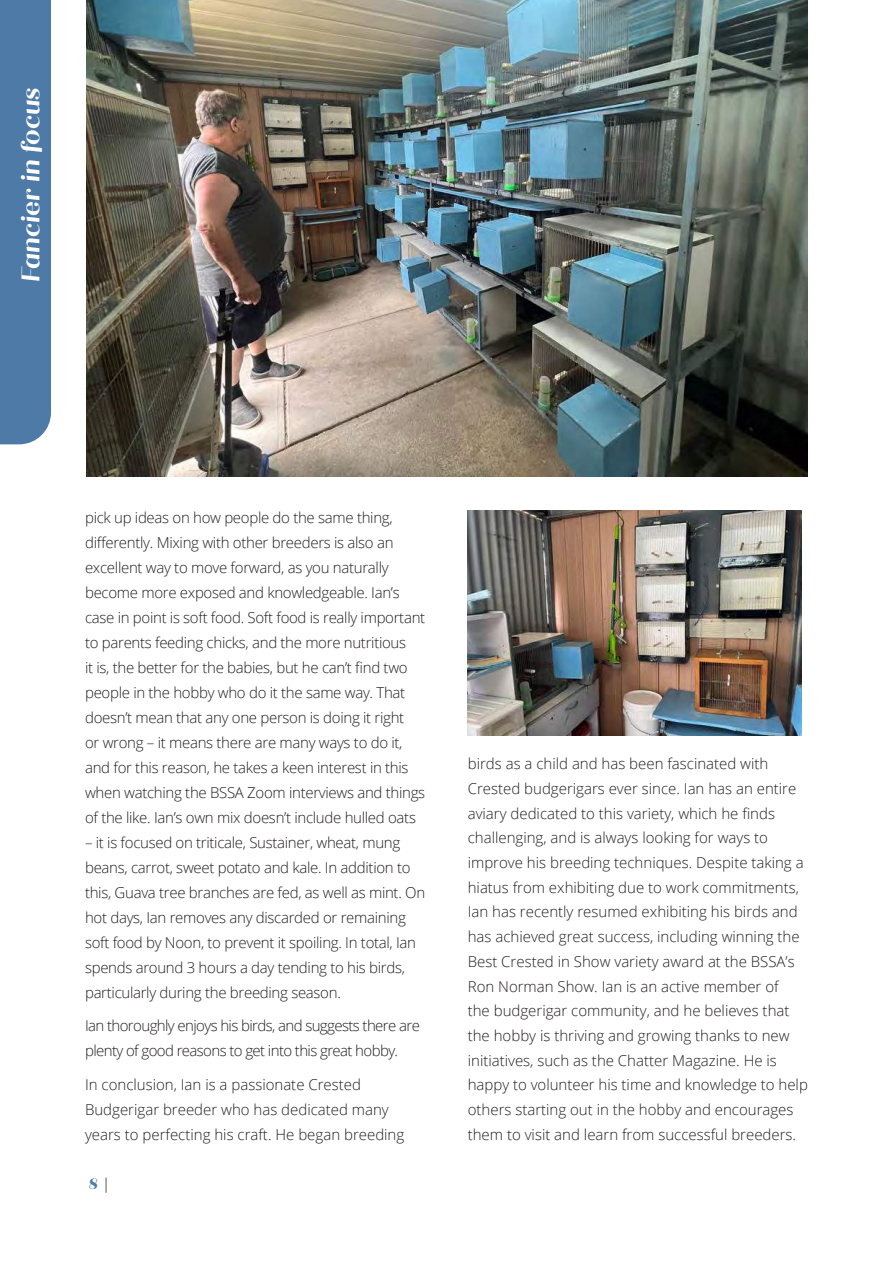
<style>
.page{position:relative;width:893px;height:1263px;background:#fff}
.page>*{position:absolute;margin:0;border:0;box-sizing:border-box;transform-origin:0 0}
.t1{font:italic 700 25.5px "Quiche Display";color:#fff}
.t2{font:300 15px/25px "Open Sans";letter-spacing:-.02em;color:#221f1f}
.t3{font:300 15px/24.8px "Open Sans";color:#221f1f}
.t4{font:300 15px/25px "Open Sans";letter-spacing:-.04em;color:#221f1f}
.t5{font:italic 800 15px "Quiche Display";color:#4e7aa8}
.s1{font-family:"Open Sans";font-weight:300;font-style:normal;color:#221f1f}
</style>
<div class="page">
<div style="left:0;top:0;width:51px;height:444px;background:#4e7aa8"></div>
<img style="left:86px;top:0;width:722px;height:476px">
<img style="left:468px;top:510px;width:334px;height:226px">
<h1 class="t1" style="left:21px;top:282px;width:196px;rotate:-90deg">Fancier in focus</h1>
<p class="t2" style="left:85px;top:506px;width:342px">pick up ideas on how people do the same thing,<br>di昀昀erently. Mixing with other breeders is also an excellent way to move forward, as you naturally become more exposed and knowledgeable. Ian’s case in point is soft food. Soft food is really important to parents feeding chicks, and the more nutritious<br>it is, the better for the babies, but he can’t 昀椀nd two people in the hobby who do it the same way. That doesn’t mean that any one person is doing it right<br>or wrong – it means there are many ways to do it, and for this reason, he takes a keen interest in this when watching the BSSA Zoom interviews and things of the like. Ian’s own mix doesn’t include hulled oats</p>
<p class="t2" style="left:85px;top:831px;width:342px">– it is focused on triticale, Sustainer, wheat, mung beans, carrot, sweet potato and kale. In addition to this, Guava tree branches are fed, as well as mint. On hot days, Ian removes any discarded or remaining soft food by Noon, to prevent it spoiling. In total, Ian spends around 3 hours a day tending to his birds, particularly during the breeding season.</p>
<p class="t4" style="left:85px;top:1015px;width:336px">Ian thoroughly enjoys his birds, and suggests there are plenty of good reasons to get into this great hobby.</p>
<p class="t3" style="left:85px;top:1073px;width:321px">In conclusion, Ian is a passionate Crested<br>Budgerigar breeder who has dedicated many years to perfecting his craft. He began breeding</p>
<p class="t5" style="left:89px;top:1178px;width:23px">8 <span class="s1">|</span></p>
<p class="t3" style="left:468px;top:753px;width:342px">birds as a child and has been fascinated with Crested budgerigars ever since. Ian has an entire aviary dedicated to this variety, which he 昀椀nds challenging, and is always looking for ways to improve his breeding techniques. Despite taking a hiatus from exhibiting due to work commitments, Ian has recently resumed exhibiting his birds and has achieved great success, including winning the Best Crested in Show variety award at the BSSA’s Ron Norman Show. Ian is an active member of<br>the budgerigar community, and he believes that the hobby is thriving and growing thanks to new initiatives, such as the Chatter Magazine. He is happy to volunteer his time and knowledge to help others starting out in the hobby and encourages them to visit and learn from successful breeders.</p>
</div>
